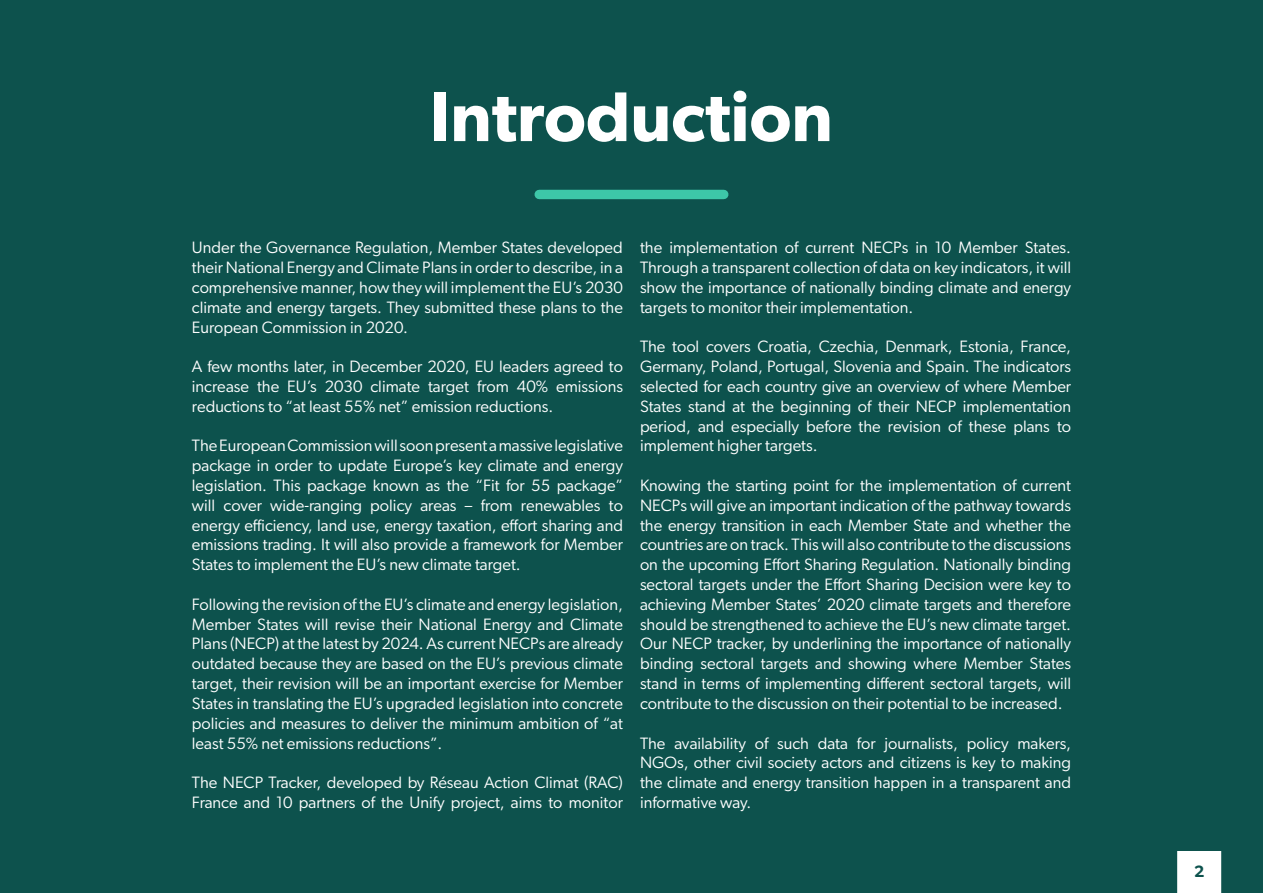
<style>
.page{position:relative;width:1263px;height:893px;background:#fff}
.page>*{position:absolute;margin:0;border:0;box-sizing:border-box;transform-origin:0 0}
.t1{font:600 70.5px "Gibson";color:#fff}
.t2{font:16.5px/19.8px "Gibson";color:#fff;text-align:justify}
.t3{font:600 16.5px "Gibson";color:#0d524d}
</style>
<div class="page">
<div style="left:0;top:850px;width:1263px;height:43px;background:#0d524d"></div>
<div style="left:1177px;top:850px;width:44px;height:43px;background:#fff;border:2px solid #fff"></div>
<div style="left:0;top:0;width:1263px;height:850px;background:#0d524d"></div>
<div style="left:539px;top:190px;width:185px;height:9px;background:#3dc7a8"></div>
<h1 class="t1" style="left:430px;top:75px;width:404px">Introduction</h1>
<p class="t2" style="left:192px;top:238px;width:433px">Under the Governance Regulation, Member States developed their National Energy and Climate Plans in order to describe, in a comprehensive manner, how they will implement the EU’s 2030 climate and energy targets. They submitted these plans to the European Commission in 2020.</p>
<p class="t2" style="left:192px;top:356px;width:433px">A few months later, in December 2020, EU leaders agreed to increase the EU’s 2030 climate target from 40% emissions reductions to “at least 55% net” emission reductions.</p>
<p class="t2" style="left:192px;top:436px;width:433px">The European Commission will soon present a massive legislative package in order to update Europe’s key climate and energy legislation. This package known as the “Fit for 55 package” will cover wide-ranging policy areas – from renewables to energy efficiency, land use, energy taxation, effort sharing and emissions trading. It will also provide a framework for Member States to implement the EU’s new climate target.</p>
<p class="t2" style="left:192px;top:594px;width:433px">Following the revision of the EU’s climate and energy legislation, Member States will revise their National Energy and Climate Plans (NECP) at the latest by 2024. As current NECPs are already outdated because they are based on the EU’s previous climate target, their revision will be an important exercise for Member States in translating the EU’s upgraded legislation into concrete policies and measures to deliver the minimum ambition of “at least 55% net emissions reductions”.</p>
<p class="t2" style="left:192px;top:772px;width:432px">The NECP Tracker, developed by Réseau Action Climat (RAC)<br>France and 10 partners of the Unify project, aims to monitor</p>
<p class="t2" style="left:640px;top:238px;width:433px">the implementation of current NECPs in 10 Member States.<br>Through a transparent collection of data on key indicators, it will show the importance of nationally binding climate and energy targets to monitor their implementation.</p>
<p class="t2" style="left:640px;top:337px;width:433px">The tool covers Croatia, Czechia, Denmark, Estonia, France, Germany, Poland, Portugal, Slovenia and Spain. The indicators selected for each country give an overview of where Member States stand at the beginning of their NECP implementation period, and especially before the revision of these plans to implement higher targets.</p>
<p class="t2" style="left:640px;top:475px;width:433px">Knowing the starting point for the implementation of current NECPs will give an important indication of the pathway towards the energy transition in each Member State and whether the countries are on track. This will also contribute to the discussions on the upcoming Effort Sharing Regulation. Nationally binding sectoral targets under the Effort Sharing Decision were key to achieving Member States’ 2020 climate targets and therefore should be strengthened to achieve the EU’s new climate target.<br>Our NECP tracker, by underlining the importance of nationally binding sectoral targets and showing where Member States stand in terms of implementing different sectoral targets, will contribute to the discussion on their potential to be increased.</p>
<p class="t2" style="left:640px;top:733px;width:433px">The availability of such data for journalists, policy makers, NGOs, other civil society actors and citizens is key to making the climate and energy transition happen in a transparent and informative way.</p>
<p class="t3" style="left:1194px;top:861px;width:12px">2</p>
</div>
